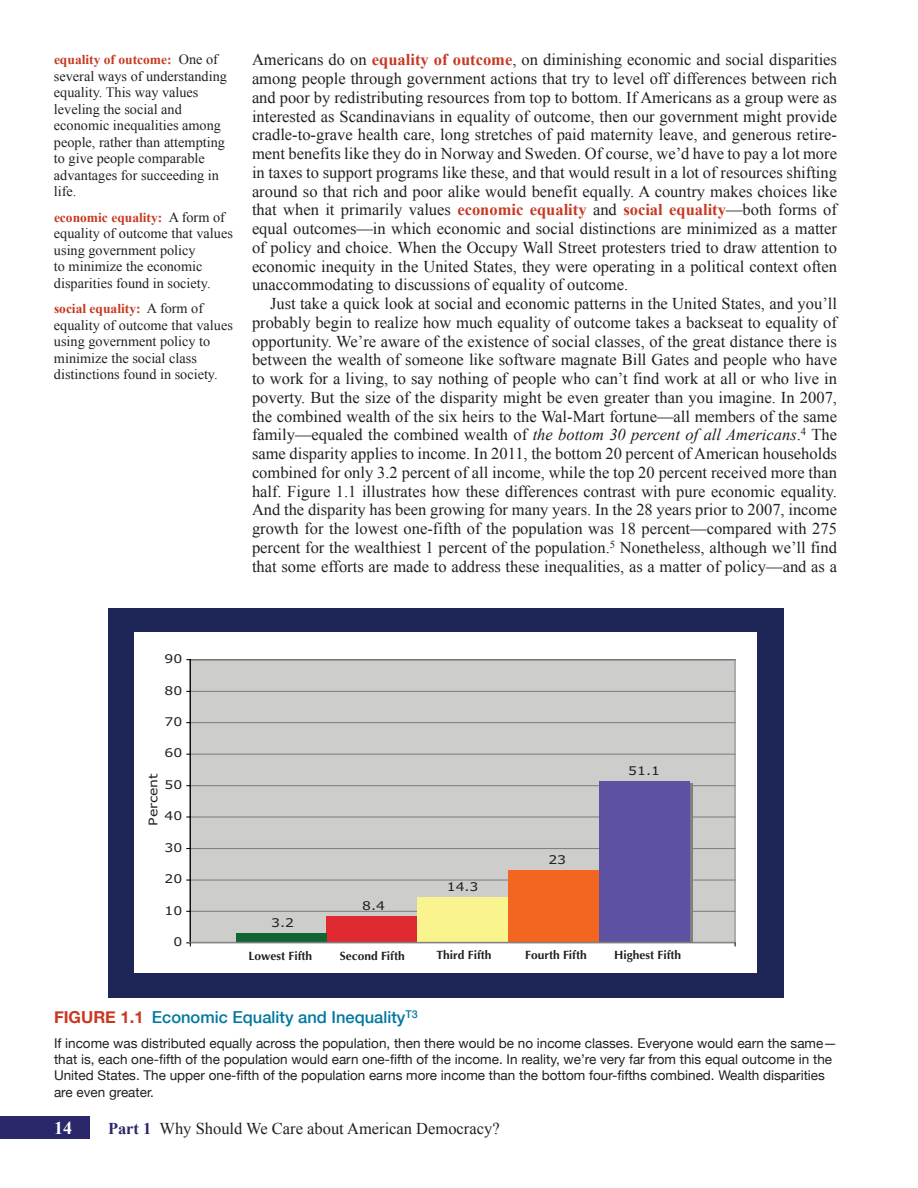
<style>
.page{position:relative;width:918px;height:1188px;background:#fff}
.page>*{position:absolute;margin:0;border:0;box-sizing:border-box;transform-origin:0 0}
.t1{font:700 18px "Times New Roman";color:#fff}
.tx{font:16.5px/18.8px "Times New Roman";color:#231f20;text-align:justify}
.ft{font:500 16.5px "Helvetica Neue";color:#0078a0}
.t2{font:14.25px/16.5px "Times New Roman";color:#231f20}
.fc{font:13.5px/16.2px "Helvetica Neue";color:#231f20}
.t3{font:700 13.5px "Times New Roman";color:#c73922}
.t4{font:700 12px "Optima";color:#231f20}
.t5{font:12px "Verdana";color:#231f20;scale:1.17 1}
.s1{font-weight:400;font-size:14.25px;color:#231f20}
.s2{font-weight:700;color:#c73922}
.s3{font-style:italic}
.s4{font-weight:700;color:#2a276a}
</style>
<div class="page">
<div style="left:0;top:1116px;width:90px;height:23px;background:#2a276a"></div>
<div style="left:108px;top:608px;width:675px;height:390px;background:#1d2656"></div>
<div style="left:134px;top:633px;width:623px;height:340px;background:#fff"></div>
<div style="left:190px;top:660px;width:545px;height:283px;background:#cdcdcc"></div>
<hr style="left:190px;top:911px;width:545px;height:1px;background:#808180">
<hr style="left:190px;top:880px;width:545px;height:1px;background:#808180">
<hr style="left:190px;top:848px;width:545px;height:1px;background:#808180">
<hr style="left:190px;top:816px;width:545px;height:2px;background:#808180">
<hr style="left:190px;top:785px;width:545px;height:1px;background:#808180">
<hr style="left:190px;top:754px;width:545px;height:1px;background:#808180">
<hr style="left:190px;top:722px;width:545px;height:1px;background:#808180">
<hr style="left:190px;top:691px;width:545px;height:1px;background:#808180">
<hr style="left:190px;top:659px;width:545px;height:1px;background:#808180">
<hr style="left:735px;top:660px;width:1px;height:282px;background:#808180">
<hr style="left:189px;top:660px;width:1px;height:282px;background:#808180">
<div style="left:601px;top:783px;width:91px;height:160px;background:#7f807f"></div>
<div style="left:508px;top:871px;width:91px;height:72px;background:#f36621"></div>
<div style="left:599px;top:781px;width:91px;height:162px;background:#5d52a2"></div>
<hr style="left:190px;top:660px;width:1px;height:283px;background:#040503">
<div style="left:327px;top:916px;width:90px;height:27px;background:#de2a30"></div>
<div style="left:236px;top:933px;width:91px;height:10px;background:#116434"></div>
<div style="left:417px;top:898px;width:91px;height:44px;background:#faf48f"></div>
<hr style="left:190px;top:942px;width:545px;height:1px;background:#808180">
<p class="t3" style="left:54px;top:51px;width:166px">equality of outcome: <span class="s1">One of</span></p>
<p class="t2" style="left:54px;top:68px;width:174px">several ways of understanding equality. This way values leveling the social and economic inequalities among people, rather than attempting to give people comparable advantages for succeeding in life.</p>
<p class="t3" style="left:54px;top:208px;width:172px">economic equality: <span class="s1">A form of</span></p>
<p class="t2" style="left:54px;top:225px;width:180px">equality of outcome that values using government policy<br>to minimize the economic disparities found in society.</p>
<p class="t3" style="left:54px;top:300px;width:151px">social equality: <span class="s1">A form of</span></p>
<p class="t2" style="left:54px;top:317px;width:180px">equality of outcome that values using government policy to minimize the social class distinctions found in society.</p>
<p class="tx" style="left:252px;top:50px;width:587px">Americans do on <span class="s2">equality of outcome</span>, on diminishing economic and social disparities among people through government actions that try to level off differences between rich and poor by redistributing resources from top to bottom. If Americans as a group were as interested as Scandinavians in equality of outcome, then our government might provide cradle-to-grave health care, long stretches of paid maternity leave, and generous retire&shy;ment benefits like they do in Norway and Sweden. Of course, we’d have to pay a lot more in taxes to support programs like these, and that would result in a lot of resources shifting around so that rich and poor alike would benefit equally. A country makes choices like that when it primarily values <span class="s2">economic equality</span> and <span class="s2">social equality</span>—both forms of equal outcomes—in which economic and social distinctions are minimized as a matter of policy and choice. When the Occupy Wall Street protesters tried to draw attention to economic inequity in the United States, they were operating in a political context often unaccommodating to discussions of equality of outcome.</p>
<p class="tx" style="left:252px;top:294px;width:587px;text-indent:18px">Just take a quick look at social and economic patterns in the United States, and you’ll probably begin to realize how much equality of outcome takes a backseat to equality of opportunity. We’re aware of the existence of social classes, of the great distance there is between the wealth of someone like software magnate Bill Gates and people who have to work for a living, to say nothing of people who can’t find work at all or who live in poverty. But the size of the disparity might be even greater than you imagine. In 2007, the combined wealth of the six heirs to the Wal-Mart fortune—all members of the same family—equaled the combined wealth of <span class="s3">the bottom 30 percent of all Americans</span>.<sup>4</sup> The same disparity applies to income. In 2011, the bottom 20 percent of American households combined for only 3.2 percent of all income, while the top 20 percent received more than half. Figure 1.1 illustrates how these differences contrast with pure economic equality.<br>And the disparity has been growing for many years. In the 28 years prior to 2007, income growth for the lowest one-fifth of the population was 18 percent—compared with 275 percent for the wealthiest 1 percent of the population.<sup>5</sup> Nonetheless, although we’ll find that some efforts are made to address these inequalities, as a matter of policy—and as a</p>
<p class="t5" style="left:164px;top:651px;width:17px">90</p>
<p class="t5" style="left:164px;top:682px;width:17px">80</p>
<p class="t5" style="left:164px;top:713px;width:17px">70</p>
<p class="t5" style="left:164px;top:745px;width:17px">60</p>
<p class="t5" style="left:145px;top:826px;width:47px;rotate:-90deg">Percent</p>
<p class="t5" style="left:164px;top:776px;width:17px">50</p>
<p class="t5" style="left:164px;top:808px;width:17px">40</p>
<p class="t5" style="left:164px;top:839px;width:17px">30</p>
<p class="t5" style="left:164px;top:871px;width:17px">20</p>
<p class="t5" style="left:164px;top:902px;width:17px">10</p>
<p class="t5" style="left:173px;top:934px;width:9px">0</p>
<p class="t5" style="left:271px;top:914px;width:21px">3.2</p>
<p class="t5" style="left:362px;top:897px;width:21px">8.4</p>
<p class="t5" style="left:447px;top:878px;width:29px">14.3</p>
<p class="t5" style="left:548px;top:852px;width:17px">23</p>
<p class="t5" style="left:628px;top:762px;width:29px">51.1</p>
<p class="t4" style="left:249px;top:949px;width:65px">Lowest Fifth</p>
<p class="t4" style="left:340px;top:949px;width:66px">Second Fifth</p>
<p class="t4" style="left:437px;top:948px;width:56px">Third Fifth</p>
<p class="t4" style="left:525px;top:948px;width:63px">Fourth Fifth</p>
<p class="t4" style="left:614px;top:948px;width:68px">Highest Fifth</p>
<p class="ft" style="left:54px;top:1004px;width:365px"><span class="s2">FIGURE 1.1</span> Economic Equality and Inequality<sup>T3</sup></p>
<p class="fc" style="left:54px;top:1034px;width:784px">If income was distributed equally across the population, then there would be no income classes. Everyone would earn the same— that is, each one-fifth of the population would earn one-fifth of the income. In reality, we’re very far from this equal outcome in the United States. The upper one-fifth of the population earns more income than the bottom four-fifths combined. Wealth disparities are even greater.</p>
<p class="t1" style="left:54px;top:1115px;width:19px">14</p>
<p class="tx" style="left:108px;top:1118px;width:393px"><span class="s4">Part 1</span> Why Should We Care about American Democracy?</p>
</div>
